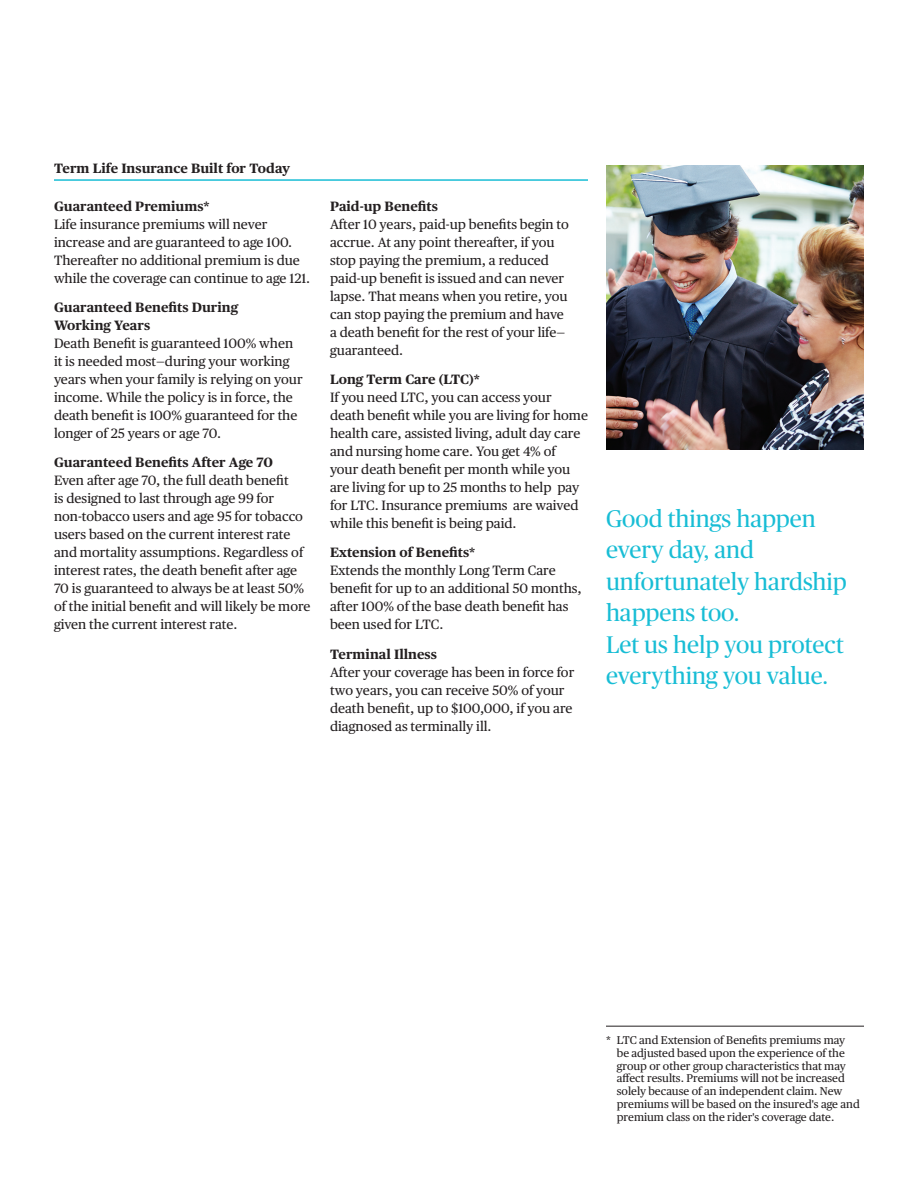
<style>
.page{position:relative;width:918px;height:1188px;background:#fff}
.page>*{position:absolute;margin:0;border:0;box-sizing:border-box;transform-origin:0 0}
.t1{font:24px/31.5px "Chubb Publico";color:#18bdd5}
.t2{font:13.5px/18px "Chubb Publico Text";color:#231f20}
.t3{font:700 13.5px/18px "Chubb Publico Text";color:#231f20}
.t4{font:11.25px/12.8px "Chubb Publico Text";color:#231f20}
</style>
<div class="page">
<img style="left:606px;top:166px;width:258px;height:284px">
<hr style="left:54px;top:179px;width:534px;height:2px;background:#18bdd5">
<hr style="left:606px;top:1026px;width:258px;height:1px;background:#231f20">
<p class="t3" style="left:54px;top:158px;width:238px">Term Life Insurance Built for Today</p>
<p class="t3" style="left:54px;top:196px;width:157px">Guaranteed Premiums*</p>
<p class="t2" style="left:54px;top:214px;width:258px">Life insurance premiums will never increase and are guaranteed to age 100.<br>Thereafter no additional premium is due while the coverage can continue to age 121.</p>
<p class="t3" style="left:54px;top:297px;width:186px">Guaranteed Benefits During<br>Working Years</p>
<p class="t2" style="left:54px;top:334px;width:250px">Death Benefit is guaranteed 100% when it is needed most—during your working years when your family is relying on your income. While the policy is in force, the death benefit is 100% guaranteed for the longer of 25 years or age 70.</p>
<p class="t3" style="left:54px;top:453px;width:221px">Guaranteed Benefits After Age 70</p>
<p class="t2" style="left:54px;top:471px;width:258px">Even after age 70, the full death benefit<br>is designed to last through age 99 for non-tobacco users and age 95 for tobacco users based on the current interest rate and mortality assumptions. Regardless of interest rates, the death benefit after age 70 is guaranteed to always be at least 50% of the initial benefit and will likely be more given the current interest rate.</p>
<p class="t3" style="left:330px;top:196px;width:110px">Paid-up Benefits</p>
<p class="t2" style="left:330px;top:214px;width:240px">After 10 years, paid-up benefits begin to accrue. At any point thereafter, if you stop paying the premium, a reduced paid-up benefit is issued and can never lapse. That means when you retire, you can stop paying the premium and have a death benefit for the rest of your life— guaranteed.</p>
<p class="t3" style="left:330px;top:369px;width:151px">Long Term Care (LTC)*</p>
<p class="t2" style="left:330px;top:388px;width:260px">If you need LTC, you can access your death benefit while you are living for home health care, assisted living, adult day care and nursing home care. You get 4% of<br>your death benefit per month while you are living for up to 25 months to help pay for LTC. Insurance premiums are waived while this benefit is being paid.</p>
<p class="t3" style="left:330px;top:543px;width:147px">Extension of Benefits*</p>
<p class="t2" style="left:330px;top:561px;width:253px">Extends the monthly Long Term Care benefit for up to an additional 50 months, after 100% of the base death benefit has been used for LTC.</p>
<p class="t3" style="left:330px;top:644px;width:108px">Terminal Illness</p>
<p class="t2" style="left:330px;top:662px;width:246px">After your coverage has been in force for two years, you can receive 50% of your death benefit, up to $100,000, if you are diagnosed as terminally ill.</p>
<p class="t1" style="left:606px;top:501px;width:211px">Good things happen</p>
<p class="t1" style="left:606px;top:533px;width:149px">every day, and</p>
<p class="t1" style="left:606px;top:564px;width:242px">unfortunately hardship happens too.<br>Let us help you protect everything you value.</p>
<p class="t4" style="left:617px;top:1033px;width:244px;text-indent:-11px">* LTC and Extension of Benefits premiums may be adjusted based upon the experience of the group or other group characteristics that may affect results. Premiums will not be increased solely because of an independent claim. New premiums will be based on the insured's age and premium class on the rider's coverage date.</p>
</div>
